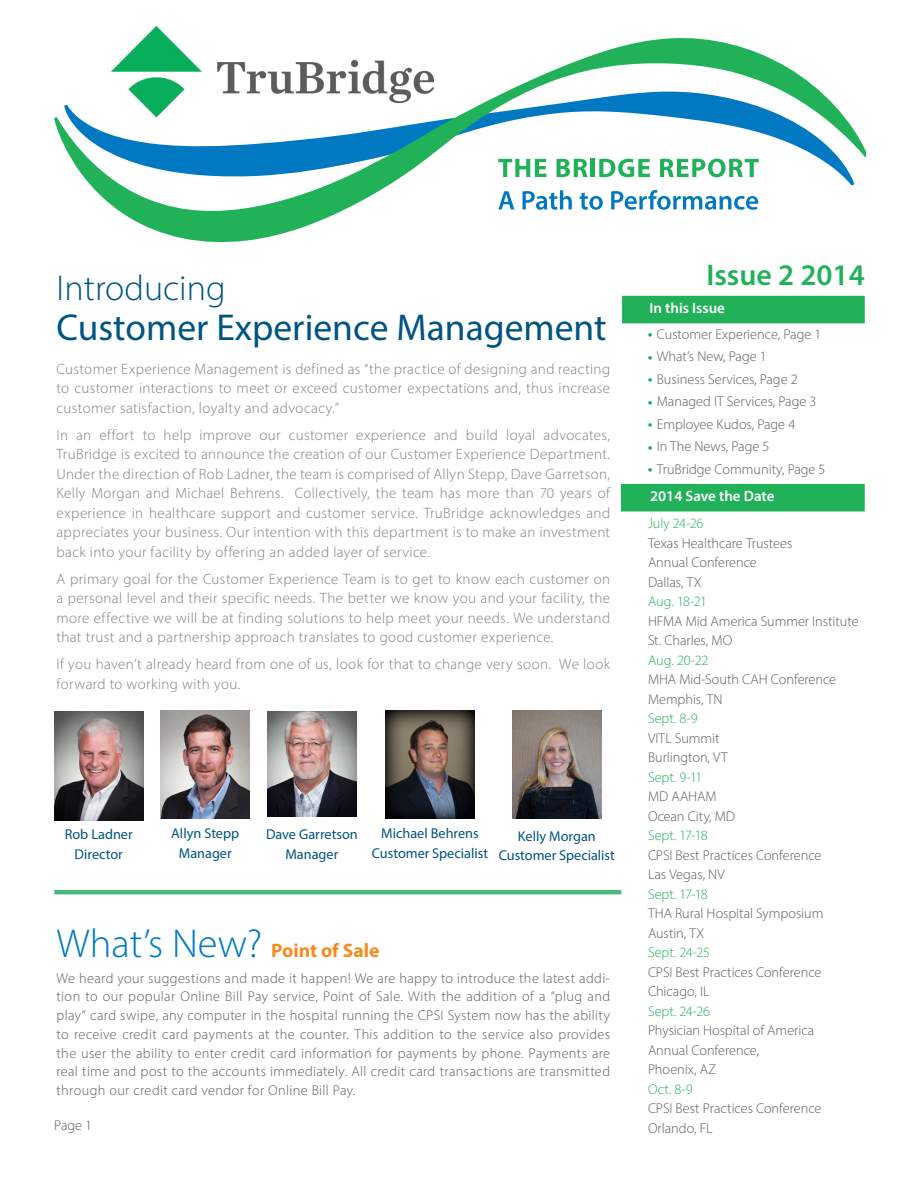
<style>
.page{position:relative;width:918px;height:1188px;background:#fff}
.page>*{position:absolute;margin:0;border:0;box-sizing:border-box;transform-origin:0 0}
.Intro_-_Head{font:37.5px "Myriad Pro";color:#005480}
.Intro_-_Head-2{font:300 36px "Myriad Pro";color:#005480}
.Sub-subhead{font:600 30px "Myriad Pro";color:#21b259}
.Intro_-_Head-3{font:700 19.5px "Myriad Pro";color:#f68b1f}
.Body{font:300 15px/19.5px "Myriad Pro";letter-spacing:.025em;color:#808083;text-align:justify}
.Sub-subhead-2{font:600 15px "Myriad Pro";color:#fff}
.Body-2{font:300 14.25px/18.8px "Myriad Pro";color:#5c5c5f;text-align:justify}
.Body_-_Bullet{font:14.25px "Myriad Pro";color:#005480}
.Body-3{font:300 14.25px "Myriad Pro";letter-spacing:-.005em;color:#21b259}
.Body_-_Bullet-2{font:300 14.25px "Myriad Pro";color:#5c5c5f}
.s1{font-weight:300;font-size:40.5px;color:#0079c2}
.s2{font-size:19.5px;color:#0bae5d}
</style>
<div class="page">
<div style="left:622px;top:296px;width:243px;height:27px;background:#21b259"></div>
<div style="left:621px;top:484px;width:244px;height:28px;background:#21b259;border:2px solid #21b259"></div>
<hr style="left:54px;top:890px;width:567px;height:4px;background:#49ba79">
<svg style="left:54px;top:38px;width:811px;height:205px"></svg>
<svg style="left:498px;top:159px;width:48px;height:18px"></svg>
<svg style="left:557px;top:159px;width:31px;height:18px"></svg>
<hr style="left:591px;top:159px;width:4px;height:18px;background:#21b259">
<svg style="left:599px;top:159px;width:51px;height:18px"></svg>
<svg style="left:660px;top:159px;width:99px;height:18px"></svg>
<svg style="left:498px;top:191px;width:16px;height:18px"></svg>
<svg style="left:522px;top:190px;width:50px;height:20px"></svg>
<svg style="left:580px;top:193px;width:23px;height:17px"></svg>
<svg style="left:611px;top:190px;width:147px;height:20px"></svg>
<img style="left:112px;top:27px;width:322px;height:91px">
<img style="left:386px;top:710px;width:88px;height:109px">
<img style="left:268px;top:711px;width:88px;height:106px">
<img style="left:513px;top:710px;width:88px;height:108px">
<img style="left:161px;top:710px;width:89px;height:109px">
<img style="left:54px;top:711px;width:89px;height:109px">
<p class="Intro_-_Head-2" style="left:57px;top:266px;width:171px">Introducing</p>
<p class="Intro_-_Head" style="left:57px;top:305px;width:552px">Customer Experience Management</p>
<p class="Body" style="left:57px;top:359px;width:555px">Customer Experience Management is defined as “the practice of designing and reacting to customer interactions to meet or exceed customer expectations and, thus increase customer satisfaction, loyalty and advocacy.”</p>
<p class="Body" style="left:57px;top:425px;width:555px">In an effort to help improve our customer experience and build loyal advocates, TruBridge is excited to announce the creation of our Customer Experience Department.<br>Under the direction of Rob Ladner, the team is comprised of Allyn Stepp, Dave Garretson, Kelly Morgan and Michael Behrens. Collectively, the team has more than 70 years of experience in healthcare support and customer service. TruBridge acknowledges and appreciates your business. Our intention with this department is to make an investment back into your facility by offering an added layer of service.</p>
<p class="Body" style="left:57px;top:569px;width:555px">A primary goal for the Customer Experience Team is to get to know each customer on a personal level and their specific needs. The better we know you and your facility, the more effective we will be at finding solutions to help meet your needs. We understand that trust and a partnership approach translates to good customer experience.</p>
<p class="Body" style="left:57px;top:654px;width:555px">If you haven’t already heard from one of us, look for that to change very soon. We look forward to working with you.</p>
<p class="Body_-_Bullet" style="left:65px;top:826px;width:70px">Rob Ladner</p>
<p class="Body_-_Bullet" style="left:75px;top:845px;width:50px">Director</p>
<p class="Body_-_Bullet" style="left:171px;top:825px;width:70px">Allyn Stepp</p>
<p class="Body_-_Bullet" style="left:179px;top:844px;width:54px">Manager</p>
<p class="Body_-_Bullet" style="left:266px;top:826px;width:93px">Dave Garretson</p>
<p class="Body_-_Bullet" style="left:285px;top:845px;width:54px">Manager</p>
<p class="Body_-_Bullet" style="left:381px;top:825px;width:99px">Michael Behrens</p>
<p class="Body_-_Bullet" style="left:372px;top:844px;width:118px">Customer Specialist</p>
<p class="Body_-_Bullet" style="left:518px;top:827px;width:79px">Kelly Morgan</p>
<p class="Body_-_Bullet" style="left:499px;top:847px;width:118px">Customer Specialist</p>
<p class="Intro_-_Head-3" style="left:57px;top:938px;width:324px"><span class="s1">What’s New?</span> Point of Sale</p>
<p class="Body-2" style="left:57px;top:968px;width:555px">We heard your suggestions and made it happen! We are happy to introduce the latest addi&shy;tion to our popular Online Bill Pay service, Point of Sale. With the addition of a “plug and play” card swipe, any computer in the hospital running the CPSI System now has the ability to receive credit card payments at the counter. This addition to the service also provides the user the ability to enter credit card information for payments by phone. Payments are real time and post to the accounts immediately. All credit card transactions are transmitted through our credit card vendor for Online Bill Pay.</p>
<p class="Body_-_Bullet-2" style="left:54px;top:1117px;width:39px">Page 1</p>
<p class="Sub-subhead" style="left:706px;top:256px;width:160px">Issue 2 2014</p>
<p class="Sub-subhead-2" style="left:650px;top:299px;width:77px">In this Issue</p>
<p class="Body-2" style="left:648px;top:325px;width:175px"><span class="s2">•</span> Customer Experience, Page 1</p>
<p class="Body-2" style="left:648px;top:347px;width:121px"><span class="s2">•</span> What’s New, Page 1</p>
<p class="Body-2" style="left:648px;top:370px;width:151px"><span class="s2">•</span> Business Services, Page 2</p>
<p class="Body-2" style="left:648px;top:392px;width:170px"><span class="s2">•</span> Managed IT Services, Page 3</p>
<p class="Body-2" style="left:648px;top:415px;width:149px"><span class="s2">•</span> Employee Kudos, Page 4</p>
<p class="Body-2" style="left:648px;top:437px;width:123px"><span class="s2">•</span> In The News, Page 5</p>
<p class="Body-2" style="left:648px;top:460px;width:179px"><span class="s2">•</span> TruBridge Community, Page 5</p>
<p class="Sub-subhead-2" style="left:650px;top:487px;width:126px">2014 Save the Date</p>
<p class="Body-3" style="left:648px;top:515px;width:57px">July 24-26</p>
<p class="Body-2" style="left:648px;top:533px;width:146px">Texas Healthcare Trustees</p>
<p class="Body-2" style="left:648px;top:553px;width:110px">Annual Conference</p>
<p class="Body-2" style="left:648px;top:572px;width:55px">Dallas, TX</p>
<p class="Body-3" style="left:648px;top:593px;width:60px">Aug. 18-21</p>
<p class="Body-2" style="left:648px;top:611px;width:212px">HFMA Mid America Summer Institute</p>
<p class="Body-2" style="left:648px;top:631px;width:86px">St. Charles, MO</p>
<p class="Body-3" style="left:648px;top:651px;width:62px">Aug. 20-22</p>
<p class="Body-2" style="left:648px;top:670px;width:190px">MHA Mid-South CAH Conference</p>
<p class="Body-2" style="left:648px;top:689px;width:76px">Memphis, TN</p>
<p class="Body-3" style="left:648px;top:710px;width:51px">Sept. 8-9</p>
<p class="Body-2" style="left:648px;top:728px;width:73px">VITL Summit</p>
<p class="Body-2" style="left:648px;top:748px;width:81px">Burlington, VT</p>
<p class="Body-3" style="left:648px;top:768px;width:56px">Sept. 9-11</p>
<p class="Body-2" style="left:648px;top:787px;width:70px">MD AAHAM</p>
<p class="Body-2" style="left:648px;top:806px;width:89px">Ocean City, MD</p>
<p class="Body-3" style="left:648px;top:827px;width:61px">Sept. 17-18</p>
<p class="Body-2" style="left:648px;top:845px;width:175px">CPSI Best Practices Conference</p>
<p class="Body-2" style="left:648px;top:865px;width:78px">Las Vegas, NV</p>
<p class="Body-3" style="left:648px;top:885px;width:61px">Sept. 17-18</p>
<p class="Body-2" style="left:648px;top:904px;width:177px">THA Rural Hospital Symposium</p>
<p class="Body-2" style="left:648px;top:923px;width:58px">Austin, TX</p>
<p class="Body-3" style="left:648px;top:944px;width:64px">Sept. 24-25</p>
<p class="Body-2" style="left:648px;top:962px;width:175px">CPSI Best Practices Conference</p>
<p class="Body-2" style="left:648px;top:982px;width:63px">Chicago, IL</p>
<p class="Body-3" style="left:648px;top:1002px;width:63px">Sept. 24-26</p>
<p class="Body-2" style="left:648px;top:1021px;width:168px">Physician Hospital of America</p>
<p class="Body-2" style="left:648px;top:1040px;width:113px">Annual Conference,</p>
<p class="Body-2" style="left:648px;top:1060px;width:70px">Phoenix, AZ</p>
<p class="Body-3" style="left:648px;top:1080px;width:46px">Oct. 8-9</p>
<p class="Body-2" style="left:648px;top:1099px;width:175px">CPSI Best Practices Conference</p>
<p class="Body-2" style="left:648px;top:1118px;width:66px">Orlando, FL</p>
</div>
